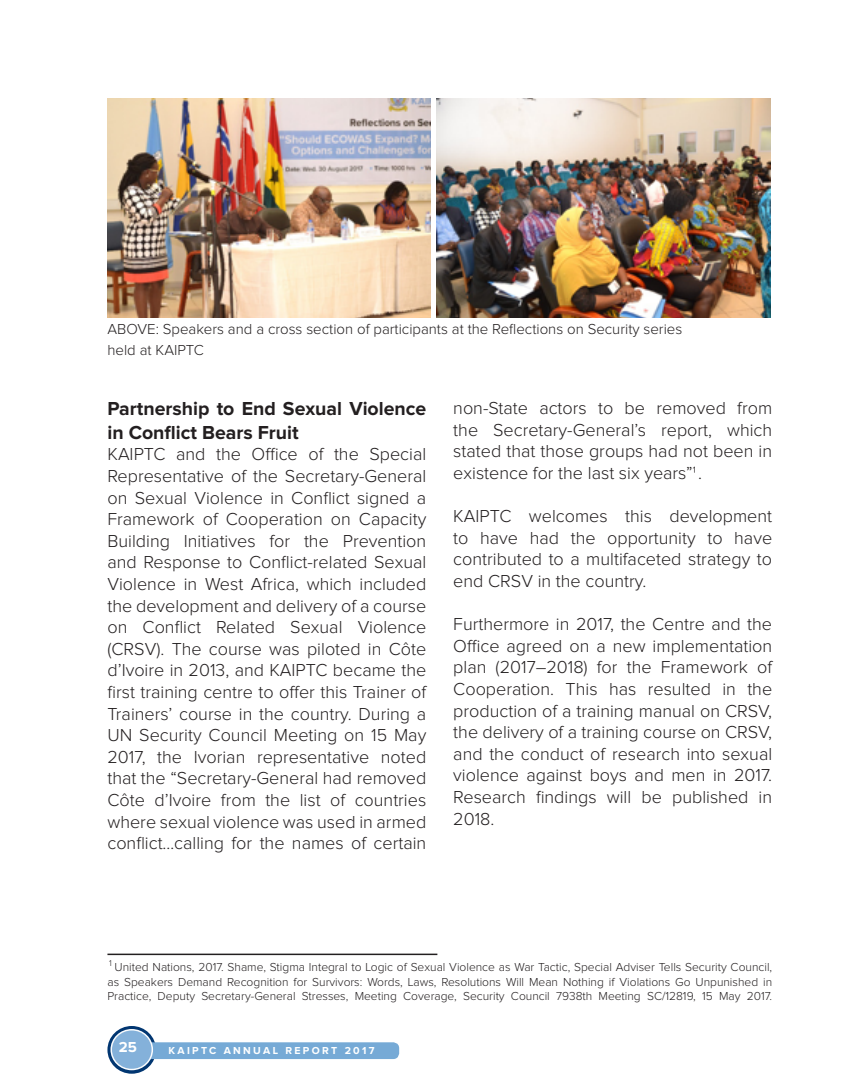
<style>
.page{position:relative;width:864px;height:1080px;background:#fff}
.page>*{position:absolute;margin:0;border:0;box-sizing:border-box;transform-origin:0 0}
.t1{font:700 19.5px/23.4px "Proxima Nova";color:#231f20}
.t2{font:300 18px/21.6px "Proxima Nova";color:#231f20;text-align:justify}
.t3{font:300 15px/21.6px "Proxima Nova";color:#231f20}
.t4{font:700 15px "Proxima Nova";color:#fff}
.t5{font:300 12px/14.4px "Proxima Nova";color:#231f20;text-align:justify}
.t6{font:700 10.5px "Proxima Nova";letter-spacing:.22em;color:#fff}
.s1{font-size:15px}
</style>
<div class="page">
<svg style="left:107px;top:1026px;width:49px;height:48px"></svg>
<div style="left:131px;top:1042px;width:268px;height:17px;background:#76aad6;border-radius:6px"></div>
<div style="left:111px;top:1030px;width:41px;height:40px;background:#84b1da;border-radius:50%"></div>
<div style="left:110px;top:1029px;width:43px;height:41px;border:2px solid #f9fbfd;border-radius:50%"></div>
<img style="left:107px;top:98px;width:324px;height:220px">
<img style="left:437px;top:98px;width:333px;height:220px">
<hr style="left:107px;top:954px;width:330px;height:1px;background:#231f20">
<p class="t3" style="left:107px;top:319px;width:576px">ABOVE: Speakers and a cross section of participants at the Reflections on Security series held at KAIPTC</p>
<p class="t1" style="left:107px;top:398px;width:320px">Partnership to End Sexual Violence in Conflict Bears Fruit</p>
<p class="t2" style="left:107px;top:444px;width:320px">KAIPTC and the Office of the Special Representative of the Secretary-General on Sexual Violence in Conflict signed a Framework of Cooperation on Capacity Building Initiatives for the Prevention and Response to Conflict-related Sexual Violence in West Africa, which included the development and delivery of a course on Conflict Related Sexual Violence (CRSV). The course was piloted in Côte d’Ivoire in 2013, and KAIPTC became the first training centre to offer this Trainer of Trainers’ course in the country. During a UN Security Council Meeting on 15 May 2017, the Ivorian representative noted that the “Secretary-General had removed Côte d’Ivoire from the list of countries where sexual violence was used in armed conflict…calling for the names of certain</p>
<p class="t2" style="left:453px;top:398px;width:320px">non-State actors to be removed from the Secretary-General’s report, which stated that those groups had not been in existence for the last six years”<span class="s1">¹</span> .</p>
<p class="t2" style="left:453px;top:506px;width:320px">KAIPTC welcomes this development to have had the opportunity to have contributed to a multifaceted strategy to end CRSV in the country.</p>
<p class="t2" style="left:453px;top:614px;width:320px">Furthermore in 2017, the Centre and the Office agreed on a new implementation plan (2017–2018) for the Framework of Cooperation. This has resulted in the production of a training manual on CRSV, the delivery of a training course on CRSV, and the conduct of research into sexual violence against boys and men in 2017.<br>Research findings will be published in 2018.</p>
<p class="t5" style="left:107px;top:961px;width:666px"><sup>1</sup> United Nations, 2017. Shame, Stigma Integral to Logic of Sexual Violence as War Tactic, Special Adviser Tells Security Council, as Speakers Demand Recognition for Survivors: Words, Laws, Resolutions Will Mean Nothing if Violations Go Unpunished in Practice, Deputy Secretary-General Stresses, Meeting Coverage, Security Council 7938th Meeting SC/12819, 15 May 2017.</p>
<p class="t4" style="left:119px;top:1041px;width:20px">25</p>
<p class="t6" style="left:169px;top:1046px;width:207px">KAIPTC ANNUAL REPORT 2017</p>
</div>
